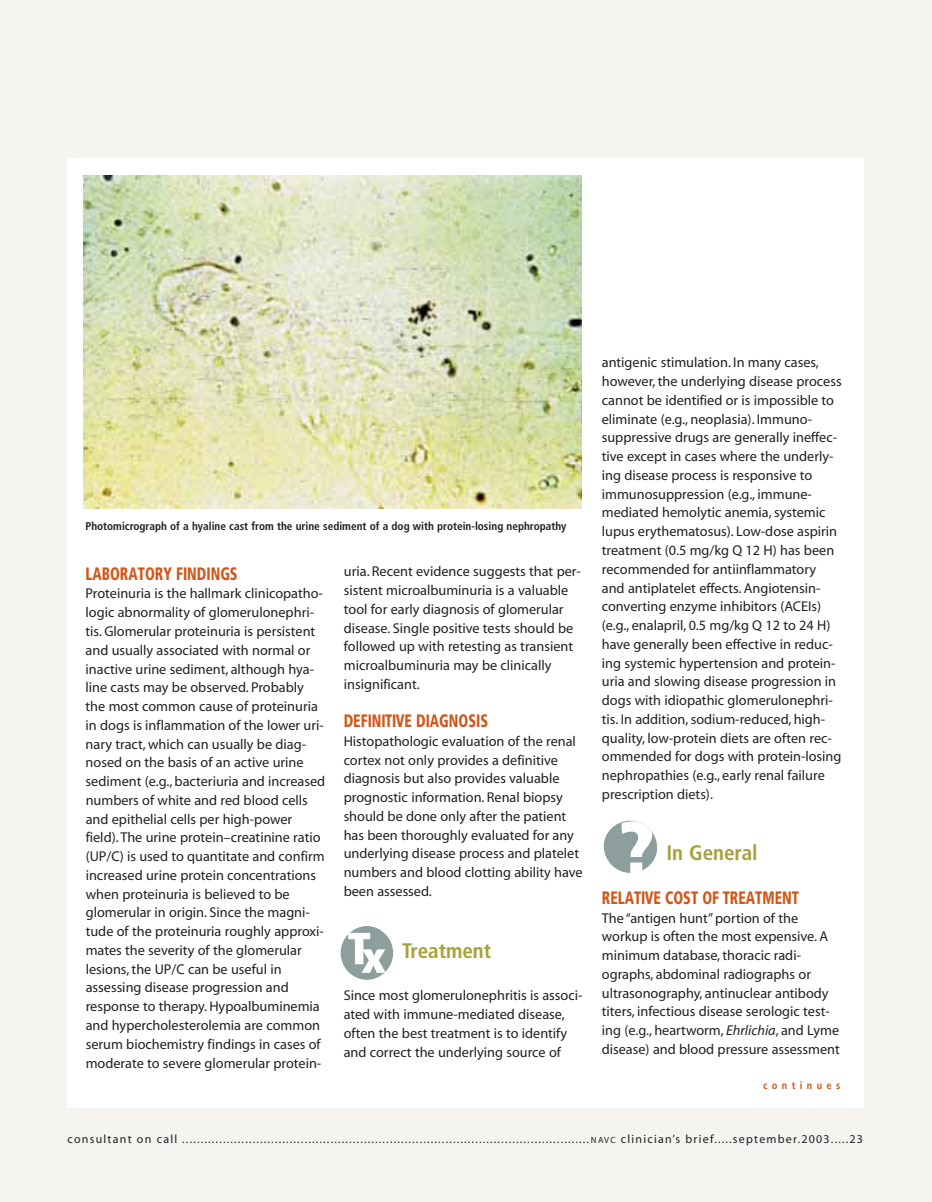
<style>
.page{position:relative;width:932px;height:1202px;background:#f5f4f1}
.page>*{position:absolute;margin:0;border:0;box-sizing:border-box;transform-origin:0 0}
.t1{font:700 condensed 21px "Frutiger LT Std";color:#a6a038}
.t2{font:900 condensed 18px "Frutiger LT Std";color:#d1581a;scale:.8 1}
.t3{font:14.25px/18.8px "Myriad";color:#231f20}
.t4{font:12px "Myriad";letter-spacing:.1em;color:#231f20}
.t5{font:700 condensed 11.25px "Frutiger LT Std";color:#231f20}
.t6{font:700 condensed 10.5px "Frutiger LT Std";letter-spacing:.415em;color:#d1581a}
.s1{font-style:italic}
.s2{font-size:9px}
</style>
<div class="page">
<div style="left:68px;top:158px;width:796px;height:949px;background:#fff"></div>
<svg style="left:340px;top:926px;width:53px;height:54px"></svg>
<svg style="left:603px;top:820px;width:54px;height:53px"></svg>
<img style="left:83px;top:176px;width:498px;height:332px">
<p class="t5" style="left:85px;top:522px;width:482px">Photomicrograph of a hyaline cast from the urine sediment of a dog with protein-losing nephropathy</p>
<p class="t2" style="left:86px;top:567px;width:192px">LABORATORY FINDINGS</p>
<p class="t3" style="left:86px;top:585px;width:241px">Proteinuria is the hallmark clinicopatho&shy;logic abnormality of glomerulonephri&shy;tis. Glomerular proteinuria is persistent and usually associated with normal or inactive urine sediment, although hya&shy;line casts may be observed. Probably the most common cause of proteinuria in dogs is inflammation of the lower uri&shy;nary tract, which can usually be diag&shy;nosed on the basis of an active urine sediment (e.g., bacteriuria and increased numbers of white and red blood cells and epithelial cells per high-power field).The urine protein–creatinine ratio (UP/C) is used to quantitate and confirm increased urine protein concentrations when proteinuria is believed to be glomerular in origin. Since the magni&shy;tude of the proteinuria roughly approxi&shy;mates the severity of the glomerular lesions, the UP/C can be useful in assessing disease progression and response to therapy. Hypoalbuminemia and hypercholesterolemia are common serum biochemistry findings in cases of moderate to severe glomerular protein-</p>
<p class="t3" style="left:344px;top:563px;width:238px">uria. Recent evidence suggests that per&shy;sistent microalbuminuria is a valuable tool for early diagnosis of glomerular disease. Single positive tests should be followed up with retesting as transient microalbuminuria may be clinically insignificant.</p>
<p class="t2" style="left:344px;top:714px;width:182px">DEFINITIVE DIAGNOSIS</p>
<p class="t3" style="left:343px;top:733px;width:240px">Histopathologic evaluation of the renal cortex not only provides a definitive diagnosis but also provides valuable prognostic information. Renal biopsy should be done only after the patient has been thoroughly evaluated for any underlying disease process and platelet numbers and blood clotting ability have been assessed.</p>
<h1 class="t1" style="left:402px;top:942px;width:91px">Treatment</h1>
<p class="t3" style="left:343px;top:987px;width:240px">Since most glomerulonephritis is associ&shy;ated with immune-mediated disease, often the best treatment is to identify and correct the underlying source of</p>
<p class="t3" style="left:601px;top:354px;width:241px">antigenic stimulation. In many cases, however, the underlying disease process cannot be identified or is impossible to eliminate (e.g., neoplasia). Immuno&shy;suppressive drugs are generally ineffec&shy;tive except in cases where the underly&shy;ing disease process is responsive to immunosuppression (e.g., immune&shy;mediated hemolytic anemia, systemic lupus erythematosus). Low-dose aspirin treatment (0.5 mg/kg Q 12 H) has been recommended for antiinflammatory and antiplatelet effects. Angiotensin&shy;converting enzyme inhibitors (ACEIs) (e.g., enalapril, 0.5 mg/kg Q 12 to 24 H) have generally been effective in reduc&shy;ing systemic hypertension and protein&shy;uria and slowing disease progression in dogs with idiopathic glomerulonephri&shy;tis. In addition, sodium-reduced, high&shy;quality, low-protein diets are often rec&shy;ommended for dogs with protein-losing nephropathies (e.g., early renal failure prescription diets).</p>
<h1 class="t1" style="left:666px;top:845px;width:93px">In General</h1>
<p class="t2" style="left:602px;top:891px;width:248px">RELATIVE COST OF TREATMENT</p>
<p class="t3" style="left:602px;top:909px;width:239px">The “antigen hunt”portion of the workup is often the most expensive. A minimum database, thoracic radi&shy;ographs, abdominal radiographs or ultrasonography, antinuclear antibody titers, infectious disease serologic test&shy;ing (e.g., heartworm, <span class="s1">Ehrlichia</span>, and Lyme disease) and blood pressure assessment</p>
<p class="t6" style="left:763px;top:1081px;width:79px">continues</p>
<p class="t4" style="left:68px;top:1134px;width:797px">consultant on call ..............................................................................................................<span class="s2">NAVC</span> clinician’s brief.....september.2003.....23</p>
</div>
